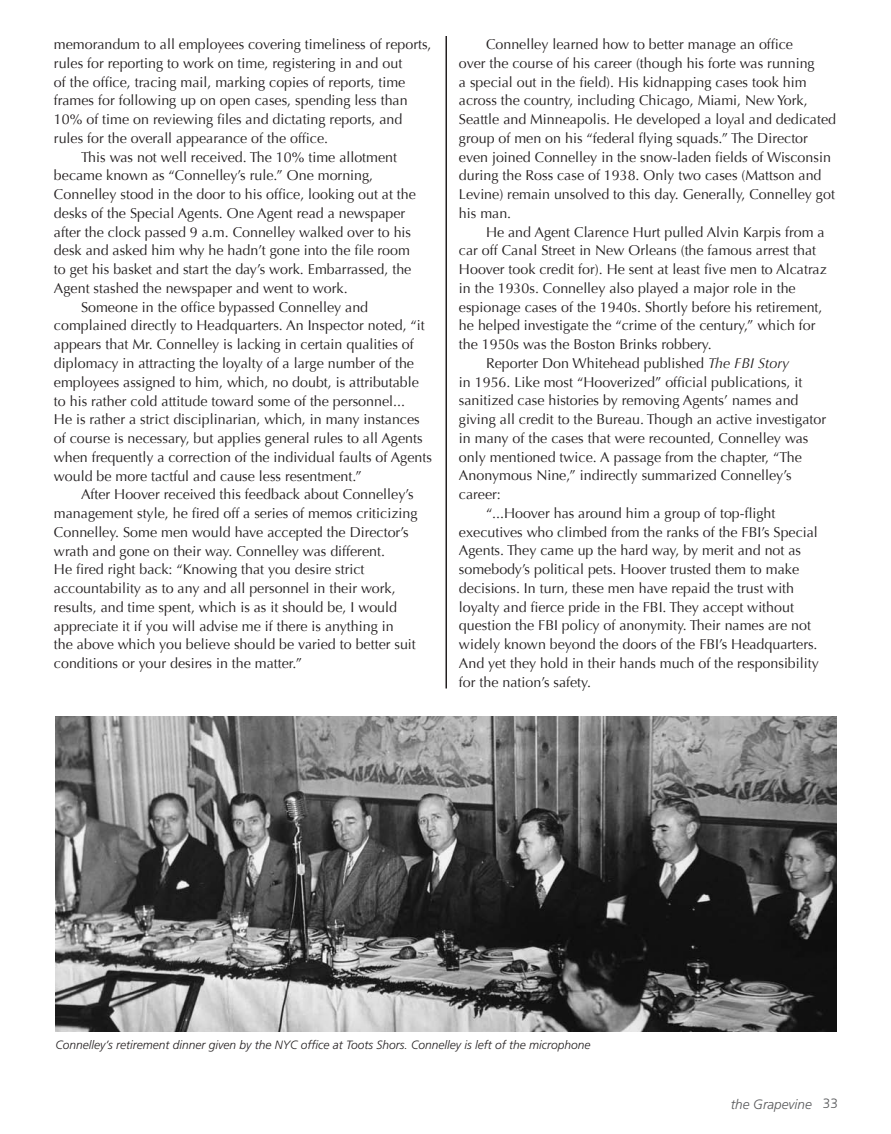
<style>
.page{position:relative;width:891px;height:1134px;background:#fff}
.page>*{position:absolute;margin:0;border:0;box-sizing:border-box;transform-origin:0 0}
.oraclecolumns{font:14.25px/18.8px "Optima";color:#231f20}
.t1{font:italic 300 13.5px "Frutiger";color:#57585a}
.t2{font:300 13.5px "Frutiger";color:#57585a}
.cutlines{font:italic 300 12px "Frutiger";color:#231f20}
.s1{font-style:italic}
</style>
<div class="page">
<hr style="left:446px;top:36px;width:1px;height:652px;background:#231f20">
<img style="left:56px;top:716px;width:781px;height:315px">
<p class="oraclecolumns" style="left:54px;top:35px;width:379px">memorandum to all employees covering timeliness of reports, rules for reporting to work on time, registering in and out<br>of the office, tracing mail, marking copies of reports, time frames for following up on open cases, spending less than 10% of time on reviewing files and dictating reports, and rules for the overall appearance of the office.</p>
<p class="oraclecolumns" style="left:54px;top:148px;width:364px;text-indent:27px">This was not well received. The 10% time allotment became known as “Connelley’s rule.” One morning, Connelley stood in the door to his office, looking out at the desks of the Special Agents. One Agent read a newspaper after the clock passed 9 a.m. Connelley walked over to his desk and asked him why he hadn’t gone into the file room to get his basket and start the day’s work. Embarrassed, the Agent stashed the newspaper and went to work.</p>
<p class="oraclecolumns" style="left:54px;top:298px;width:379px;text-indent:27px">Someone in the office bypassed Connelley and complained directly to Headquarters. An Inspector noted, “it appears that Mr. Connelley is lacking in certain qualities of diplomacy in attracting the loyalty of a large number of the employees assigned to him, which, no doubt, is attributable to his rather cold attitude toward some of the personnel...<br>He is rather a strict disciplinarian, which, in many instances of course is necessary, but applies general rules to all Agents when frequently a correction of the individual faults of Agents would be more tactful and cause less resentment.”</p>
<p class="oraclecolumns" style="left:54px;top:485px;width:365px;text-indent:27px">After Hoover received this feedback about Connelley’s management style, he fired off a series of memos criticizing Connelley. Some men would have accepted the Director’s wrath and gone on their way. Connelley was different.<br>He fired right back: “Knowing that you desire strict accountability as to any and all personnel in their work, results, and time spent, which is as it should be, I would appreciate it if you will advise me if there is anything in<br>the above which you believe should be varied to better suit conditions or your desires in the matter.”</p>
<p class="oraclecolumns" style="left:459px;top:35px;width:379px;text-indent:27px">Connelley learned how to better manage an office<br>over the course of his career (though his forte was running<br>a special out in the field). His kidnapping cases took him across the country, including Chicago, Miami, New York, Seattle and Minneapolis. He developed a loyal and dedicated group of men on his “federal flying squads.” The Director even joined Connelley in the snow-laden fields of Wisconsin during the Ross case of 1938. Only two cases (Mattson and Levine) remain unsolved to this day. Generally, Connelley got his man.</p>
<p class="oraclecolumns" style="left:459px;top:223px;width:369px;text-indent:27px">He and Agent Clarence Hurt pulled Alvin Karpis from a car off Canal Street in New Orleans (the famous arrest that Hoover took credit for). He sent at least five men to Alcatraz in the 1930s. Connelley also played a major role in the espionage cases of the 1940s. Shortly before his retirement, he helped investigate the “crime of the century,” which for the 1950s was the Boston Brinks robbery.</p>
<p class="oraclecolumns" style="left:459px;top:354px;width:369px;text-indent:27px">Reporter Don Whitehead published <span class="s1">The FBI Story<br></span>in 1956. Like most “Hooverized” official publications, it sanitized case histories by removing Agents’ names and giving all credit to the Bureau. Though an active investigator in many of the cases that were recounted, Connelley was only mentioned twice. A passage from the chapter, “The Anonymous Nine,” indirectly summarized Connelley’s career:</p>
<p class="oraclecolumns" style="left:459px;top:504px;width:361px;text-indent:27px">“...Hoover has around him a group of top-flight executives who climbed from the ranks of the FBI’s Special Agents. They came up the hard way, by merit and not as somebody’s political pets. Hoover trusted them to make decisions. In turn, these men have repaid the trust with loyalty and fierce pride in the FBI. They accept without question the FBI policy of anonymity. Their names are not widely known beyond the doors of the FBI’s Headquarters.<br>And yet they hold in their hands much of the responsibility for the nation’s safety.</p>
<p class="cutlines" style="left:56px;top:1038px;width:536px">Connelley’s retirement dinner given by the NYC office at Toots Shors. Connelley is left of the microphone</p>
<p class="t1" style="left:731px;top:1096px;width:82px">the Grapevine</p>
<p class="t2" style="left:823px;top:1095px;width:17px">33</p>
</div>
